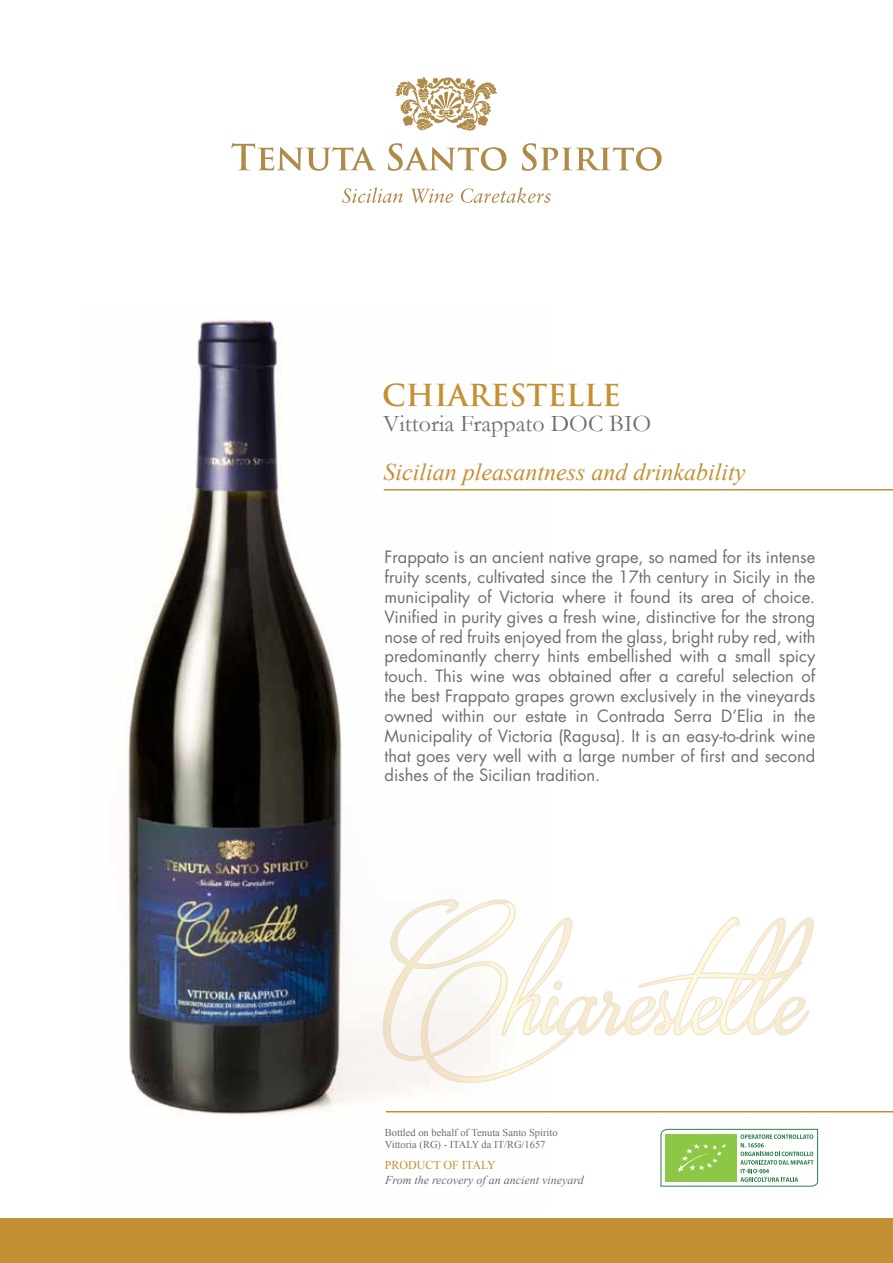
<style>
.page{position:relative;width:893px;height:1263px;background:#fff}
.page>*{position:absolute;margin:0;border:0;box-sizing:border-box;transform-origin:0 0}
.t1{font:700 29.55px "Trajan Pro";color:#c59033}
.t2{font:italic 24px "Times New Roman";color:#c59033}
.t3{font:24px "Garamond";color:#6d6e71}
.t4{font:16.5px/19.8px "Futura";color:#6d6e71;text-align:justify}
.t5{font:italic 12px "Times New Roman";color:#6d6e71}
.t6{font:12px "Times New Roman";color:#c59033}
.t7{font:10.5px/12px "Times New Roman";color:#6d6e71}
</style>
<div class="page">
<svg style="left:342px;top:187px;width:61px;height:16px"></svg>
<svg style="left:411px;top:189px;width:42px;height:14px"></svg>
<svg style="left:461px;top:187px;width:90px;height:16px"></svg>
<svg style="left:396px;top:77px;width:101px;height:54px"></svg>
<svg style="left:231px;top:143px;width:145px;height:28px"></svg>
<svg style="left:388px;top:143px;width:118px;height:28px"></svg>
<svg style="left:522px;top:143px;width:140px;height:28px"></svg>
<img style="left:119px;top:320px;width:425px;height:796px">
<div style="left:0;top:1218px;width:893px;height:45px;background:#c59033"></div>
<hr style="left:384px;top:489px;width:509px;height:1px;background:#c59033">
<svg style="left:382px;top:897px;width:162px;height:188px"></svg>
<svg style="left:385px;top:903px;width:429px;height:179px"></svg>
<svg style="left:660px;top:1129px;width:158px;height:58px"></svg>
<hr style="left:386px;top:1111px;width:507px;height:1px;background:#c59033">
<h1 class="t1" style="left:382px;top:376px;width:240px">CHIARESTELLE</h1>
<h2 class="t3" style="left:383px;top:408px;width:270px">Vittoria Frappato DOC BIO</h2>
<h2 class="t2" style="left:383px;top:456px;width:364px">Sicilian pleasantness and drinkability</h2>
<p class="t4" style="left:384px;top:548px;width:432px">Frappato is an ancient native grape, so named for its intense fruity scents, cultivated since the 17th century in Sicily in the municipality of Victoria where it found its area of choice.<br>Vinified in purity gives a fresh wine, distinctive for the strong nose of red fruits enjoyed from the glass, bright ruby red, with predominantly cherry hints embellished with a small spicy touch. This wine was obtained after a careful selection of the best Frappato grapes grown exclusively in the vineyards owned within our estate in Contrada Serra D’Elia in the Municipality of Victoria (Ragusa). It is an easy-to-drink wine that goes very well with a large number of first and second dishes of the Sicilian tradition.</p>
<p class="t7" style="left:385px;top:1127px;width:174px">Bottled on behalf of Tenuta Santo Spirito<br>Vittoria (RG) - ITALY da IT/RG/1657</p>
<p class="t6" style="left:385px;top:1157px;width:112px">PRODUCT OF ITALY</p>
<p class="t5" style="left:385px;top:1172px;width:200px">From the recovery of an ancient vineyard</p>
</div>
